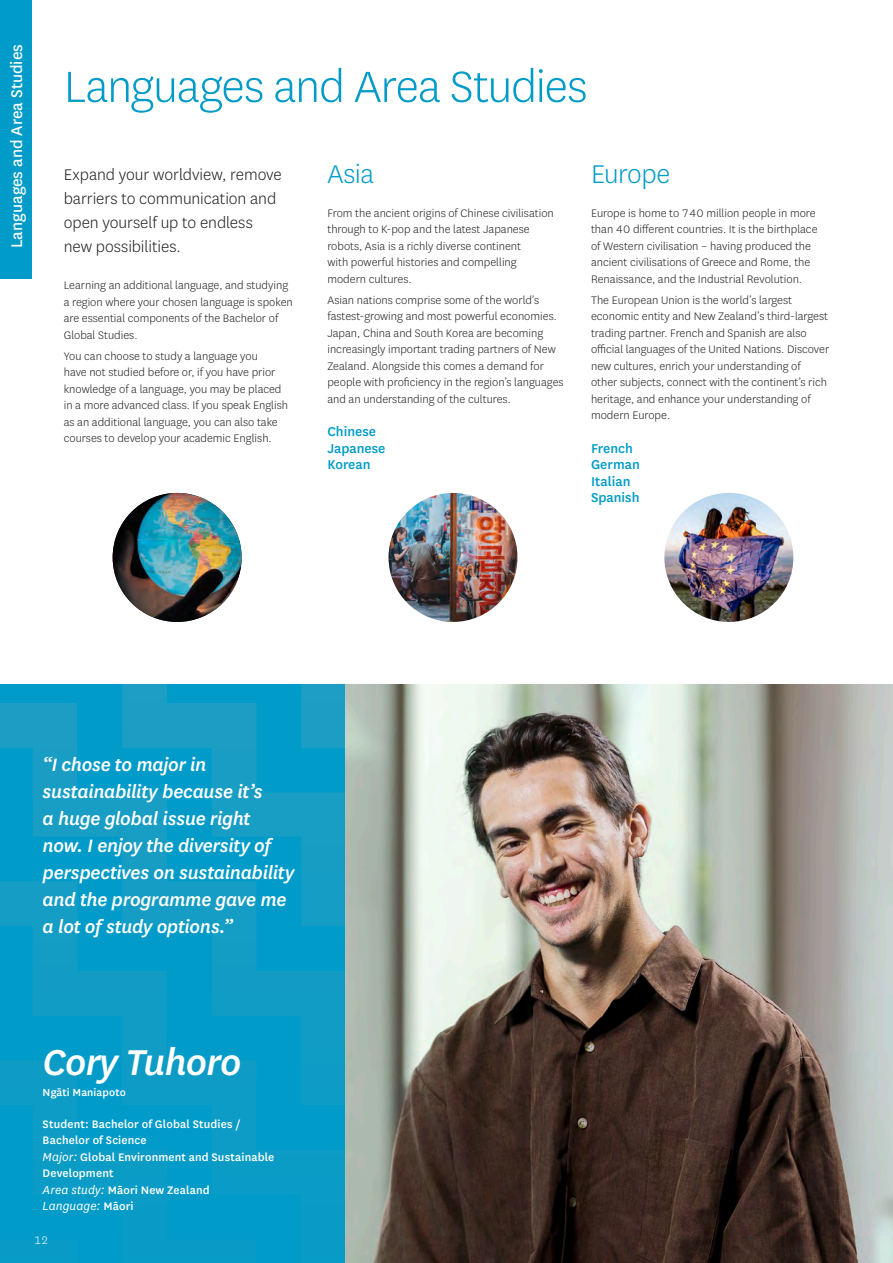
<style>
.page{position:relative;width:893px;height:1263px;background:#fff}
.page>*{position:absolute;margin:0;border:0;box-sizing:border-box;transform-origin:0 0}
._2023_Eng_Heading_A{font:300 51px "National";letter-spacing:-.025em;color:#009bc8}
._1__Profile_Name{font:italic 500 42px "National";letter-spacing:-.025em;color:#fff}
.Profile_subheading{font:300 30px "National";letter-spacing:-.02em;color:#009bc8}
.t1{font:italic 500 21px/27px "National";letter-spacing:-.02em;color:#fff}
.Intro{font:300 18px/24px "National";letter-spacing:-.005em;color:#231f20}
.Bodycopy{font:18px "National";color:#fff}
.Subheading_B{font:500 15px/16.5px "National";color:#009bc8}
._1b__Profile_majors{font:italic 13.5px "National";color:#fff}
.Bodycopy-2{font:300 12.75px/16.5px "National";color:#231f20}
._1b__Profile_majors-2{font:500 12.75px/16.5px "National";letter-spacing:.01em;color:#fff}
.t2{font:300 12.75px "National";color:#fff}
._1a__Profile_Iwi{font:500 12px "National";letter-spacing:.01em;color:#fff}
.s1{font-weight:400;font-style:italic;font-size:13.5px}
.s2{font-weight:500;font-style:normal;font-size:12.75px}
</style>
<div class="page">
<img style="left:664px;top:493px;width:129px;height:129px;border-radius:64px">
<div style="left:0;top:0;width:32px;height:278px;background:#009bc8"></div>
<img style="left:388px;top:493px;width:129px;height:129px;border-radius:64px">
<img style="left:344px;top:684px;width:549px;height:579px">
<div style="left:0;top:1105px;width:33px;height:158px;background:#009bc8"></div>
<div style="left:33px;top:1105px;width:311px;height:158px;background:#079bc7"></div>
<svg style="left:0;top:684px;width:344px;height:421px;background:#0a9bc6"></svg>
<img style="left:113px;top:493px;width:129px;height:129px;border-radius:64px">
<p class="Bodycopy" style="left:5px;top:248px;width:205px;rotate:-90deg">Languages and Area Studies</p>
<p class="_2023_Eng_Heading_A" style="left:64px;top:55px;width:525px">Languages and Area Studies</p>
<p class="Intro" style="left:64px;top:162px;width:220px">Expand your worldview, remove barriers to communication and open yourself up to endless new possibilities.</p>
<p class="Bodycopy-2" style="left:64px;top:277px;width:231px">Learning an additional language, and studying a region where your chosen language is spoken are essential components of the Bachelor of Global Studies.</p>
<p class="Bodycopy-2" style="left:64px;top:347px;width:226px">You can choose to study a language you<br>have not studied before or, if you have prior knowledge of a language, you may be placed in a more advanced class. If you speak English as an additional language, you can also take courses to develop your academic English.</p>
<p class="Profile_subheading" style="left:327px;top:156px;width:48px">Asia</p>
<p class="Bodycopy-2" style="left:327px;top:204px;width:228px">From the ancient origins of Chinese civilisation through to K-pop and the latest Japanese robots, Asia is a richly diverse continent<br>with powerful histories and compelling modern cultures.</p>
<p class="Bodycopy-2" style="left:327px;top:291px;width:238px">Asian nations comprise some of the world’s fastest-growing and most powerful economies.<br>Japan, China and South Korea are becoming increasingly important trading partners of New Zealand. Alongside this comes a demand for people with proficiency in the region’s languages and an understanding of the cultures.</p>
<p class="Subheading_B" style="left:327px;top:422px;width:60px">Chinese<br>Japanese<br>Korean</p>
<p class="Profile_subheading" style="left:591px;top:156px;width:81px">Europe</p>
<p class="Bodycopy-2" style="left:591px;top:204px;width:228px">Europe is home to 740 million people in more than 40 different countries. It is the birthplace of Western civilisation – having produced the ancient civilisations of Greece and Rome, the Renaissance, and the Industrial Revolution.</p>
<p class="Bodycopy-2" style="left:591px;top:291px;width:240px">The European Union is the world’s largest economic entity and New Zealand’s third-largest trading partner. French and Spanish are also official languages of the United Nations. Discover new cultures, enrich your understanding of other subjects, connect with the continent’s rich heritage, and enhance your understanding of modern Europe.</p>
<p class="Subheading_B" style="left:591px;top:439px;width:50px">French<br>German<br>Italian<br>Spanish</p>
<p class="t1" style="left:43px;top:750px;width:253px">“I chose to major in sustainability because it’s<br>a huge global issue right now. I enjoy the diversity of perspectives on sustainability and the programme gave me a lot of study options.”</p>
<p class="_1__Profile_Name" style="left:43px;top:1035px;width:200px">Cory Tuhoro</p>
<p class="_1a__Profile_Iwi" style="left:43px;top:1084px;width:85px">Ngāti Maniapoto</p>
<p class="_1b__Profile_majors-2" style="left:43px;top:1115px;width:199px">Student: Bachelor of Global Studies /<br>Bachelor of Science</p>
<p class="_1b__Profile_majors-2" style="left:43px;top:1148px;width:233px"><span class="s1">Major:</span> Global Environment and Sustainable<br>Development</p>
<p class="_1b__Profile_majors-2" style="left:43px;top:1181px;width:169px"><span class="s1">Area study:</span> Māori New Zealand</p>
<p class="_1b__Profile_majors" style="left:43px;top:1198px;width:93px">Language: <span class="s2">Māori</span></p>
<p class="t2" style="left:34px;top:1232px;width:16px">12</p>
</div>
